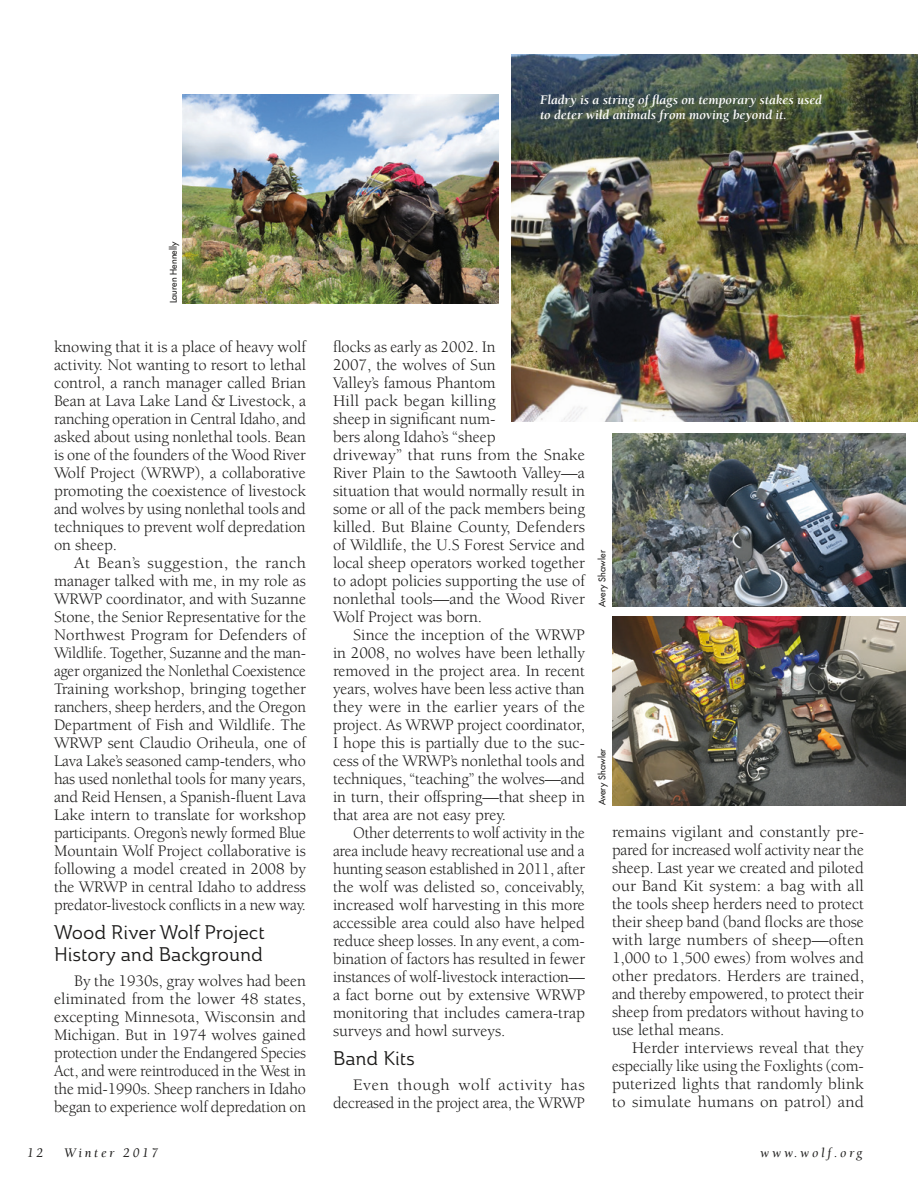
<style>
.page{position:relative;width:918px;height:1188px;background:#fff}
.page>*{position:absolute;margin:0;border:0;box-sizing:border-box;transform-origin:0 0}
.t1{font:19.5px/22.5px "Ainslie Nor Reg";color:#1c1b1a}
.t2{font:16.5px/18px "Berkeley";letter-spacing:-.005em;color:#1c1b1a;text-align:justify}
.t3{font:16.5px/18px "Berkeley";letter-spacing:-.005em;color:#1c1b1a;text-align:justify;scale:1.04 1}
.t4{font:16.5px/18px "Berkeley";letter-spacing:-.005em;color:#1c1b1a;text-align:justify;scale:.96 1}
.t5{font:italic 700 13.5px/15px "Berkeley";color:#fff}
.t6{font:italic 13.5px "Berkeley";letter-spacing:.2em;color:#1c1b1a}
.t7{font:9px "Futura";letter-spacing:.015em;color:#1c1b1a}
</style>
<div class="page">
<img style="left:612px;top:433px;width:293px;height:174px">
<img style="left:612px;top:616px;width:293px;height:189px">
<img style="left:512px;top:54px;width:406px;height:368px">
<img style="left:183px;top:94px;width:316px;height:209px">
<p class="t5" style="left:540px;top:93px;width:284px">Fladry is a string of flags on temporary stakes used to deter wild animals from moving beyond it.</p>
<p class="t7" style="left:168px;top:303px;width:63px;rotate:-90deg">Lauren Hennelly</p>
<p class="t2" style="left:54px;top:338px;width:254px">knowing that it is a place of heavy wolf activity. Not wanting to resort to lethal control, a ranch manager called Brian Bean at Lava Lake Land &amp; Livestock, a ranching operation in Central Idaho, and asked about using nonlethal tools. Bean is one of the founders of the Wood River Wolf Project (WRWP), a collaborative promoting the coexistence of livestock and wolves by using nonlethal tools and techniques to prevent wolf depredation on sheep.</p>
<p class="t3" style="left:54px;top:554px;width:244px;text-indent:20px">At Bean’s suggestion, the ranch manager talked with me, in my role as WRWP coordinator, and with Suzanne Stone, the Senior Representative for the Northwest Program for Defenders of Wildlife. Together, Suzanne and the man&shy;ager organized the Nonlethal Coexistence Training workshop, bringing together ranchers, sheep herders, and the Oregon Department of Fish and Wildlife. The WRWP sent Claudio Oriheula, one of Lava Lake’s seasoned camp-tenders, who has used nonlethal tools for many years, and Reid Hensen, a Spanish-fluent Lava Lake intern to translate for workshop participants. Oregon’s newly formed Blue Mountain Wolf Project collaborative is following a model created in 2008 by the WRWP in central Idaho to address predator-livestock conflicts in a new way.</p>
<p class="t1" style="left:54px;top:921px;width:212px">Wood River Wolf Project<br>History and Background</p>
<p class="t2" style="left:54px;top:972px;width:254px;text-indent:20px">By the 1930s, gray wolves had been eliminated from the lower 48 states, excepting Minnesota, Wisconsin and Michigan. But in 1974 wolves gained protection under the Endangered Species Act, and were reintroduced in the West in the mid-1990s. Sheep ranchers in Idaho began to experience wolf depredation on</p>
<p class="t2" style="left:333px;top:338px;width:254px;text-align:left">flocks as early as 2002. In<br>2007, the wolves of Sun<br>Valley’s famous Phantom<br>Hill pack began killing<br>sheep in significant num-<br>bers along Idaho’s “sheep<br>driveway” that runs from the Snake<br>River Plain to the Sawtooth Valley—a situation that would normally result in some or all of the pack members being killed. But Blaine County, Defenders of Wildlife, the U.S Forest Service and local sheep operators worked together to adopt policies supporting the use of nonlethal tools—and the Wood River<br>Wolf Project was born.</p>
<p class="t2" style="left:333px;top:626px;width:254px;text-indent:20px">Since the inception of the WRWP in 2008, no wolves have been lethally removed in the project area. In recent years, wolves have been less active than they were in the earlier years of the project. As WRWP project coordinator, I hope this is partially due to the suc&shy;cess of the WRWP’s nonlethal tools and techniques, “teaching” the wolves—and in turn, their offspring—that sheep in that area are not easy prey.</p>
<p class="t4" style="left:333px;top:824px;width:264px;text-indent:20px">Other deterrents to wolf activity in the area include heavy recreational use and a hunting season established in 2011, after the wolf was delisted so, conceivably, increased wolf harvesting in this more accessible area could also have helped reduce sheep losses. In any event, a com&shy;bination of factors has resulted in fewer instances of wolf-livestock interaction— a fact borne out by extensive WRWP monitoring that includes camera-trap surveys and howl surveys.</p>
<p class="t1" style="left:333px;top:1047px;width:84px">Band Kits</p>
<p class="t3" style="left:333px;top:1076px;width:244px;text-align:right">Even though wolf activity has decreased in the project area, the WRWP</p>
<p class="t7" style="left:596px;top:607px;width:58px;rotate:-90deg">Avery Shawler</p>
<p class="t7" style="left:596px;top:805px;width:58px;rotate:-90deg">Avery Shawler</p>
<p class="t2" style="left:612px;top:824px;width:254px">remains vigilant and constantly pre&shy;pared for increased wolf activity near the sheep. Last year we created and piloted our Band Kit system: a bag with all the tools sheep herders need to protect their sheep band (band flocks are those with large numbers of sheep—often 1,000 to 1,500 ewes) from wolves and other predators. Herders are trained, and thereby empowered, to protect their sheep from predators without having to use lethal means.</p>
<p class="t2" style="left:612px;top:1040px;width:254px;text-indent:20px">Herder interviews reveal that they especially like using the Foxlights (com&shy;puterized lights that randomly blink to simulate humans on patrol) and</p>
<p class="t6" style="left:27px;top:1146px;width:18px">12</p>
<p class="t6" style="left:64px;top:1146px;width:96px">Winter 2017</p>
<p class="t6" style="left:760px;top:1146px;width:104px">www.wolf.org</p>
</div>
